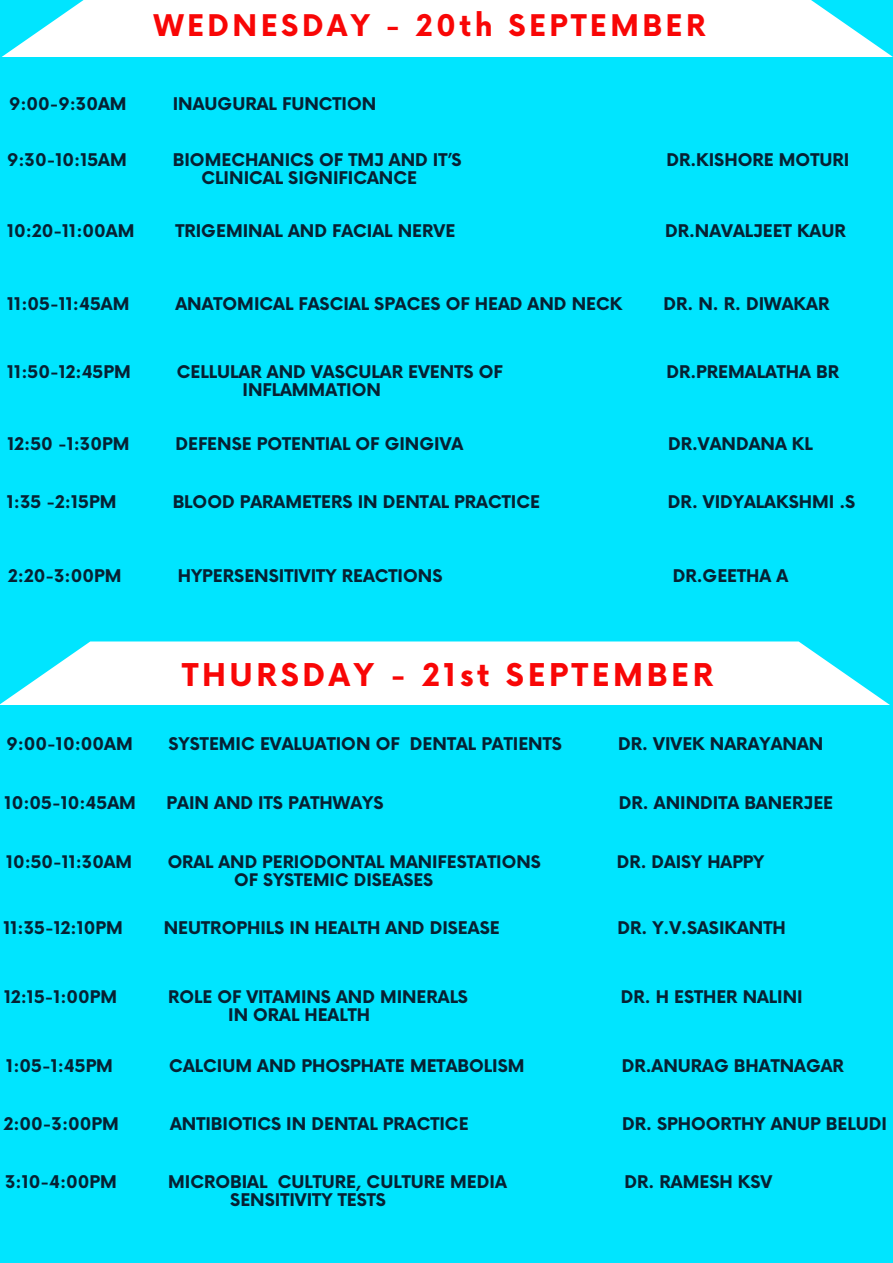
<style>
.page{position:relative;width:893px;height:1263px;background:#00e5ff}
.page>*{position:absolute;margin:0;border:0;box-sizing:border-box;transform-origin:0 0}
.t1{font:700 30.6px "Now";letter-spacing:.12em;color:#f80606}
.t2{font:700 29.1px "Now";letter-spacing:.12em;color:#f80606}
.t3{font:700 17.02px "Now";color:#062133}
.t4{font:700 16.95px "Now";color:#062133}
.t5{font:700 16.88px "Now";color:#062133}
</style>
<div class="page">
<svg style="left:1px;top:0;width:892px;height:57px;background:#e7fcff"></svg>
<svg style="left:0;top:641px;width:890px;height:64px;background:#e3fcff"></svg>
<h2 class="t2" style="left:154px;top:10px;width:553px">WEDNESDAY - 20th SEPTEMBER</h2>
<p class="t3" style="left:9px;top:94px;width:119px">9:00-9:30AM</p>
<p class="t3" style="left:173px;top:94px;width:205px">INAUGURAL FUNCTION</p>
<p class="t3" style="left:7px;top:150px;width:121px">9:30-10:15AM</p>
<p class="t3" style="left:173px;top:150px;width:290px">BIOMECHANICS OF TMJ AND IT’S</p>
<p class="t3" style="left:666px;top:150px;width:184px">DR.KISHORE MOTURI</p>
<p class="t3" style="left:202px;top:168px;width:217px">CLINICAL SIGNIFICANCE</p>
<p class="t3" style="left:7px;top:222px;width:129px">10:20-11:00AM</p>
<p class="t3" style="left:175px;top:222px;width:281px">TRIGEMINAL AND FACIAL NERVE</p>
<p class="t3" style="left:665px;top:222px;width:182px">DR.NAVALJEET KAUR</p>
<p class="t3" style="left:7px;top:295px;width:124px">11:05-11:45AM</p>
<p class="t3" style="left:175px;top:295px;width:448px">ANATOMICAL FASCIAL SPACES OF HEAD AND NECK</p>
<p class="t3" style="left:663px;top:295px;width:167px">DR. N. R. DIWAKAR</p>
<p class="t3" style="left:7px;top:363px;width:125px">11:50-12:45PM</p>
<p class="t3" style="left:177px;top:363px;width:327px">CELLULAR AND VASCULAR EVENTS OF</p>
<p class="t3" style="left:666px;top:363px;width:174px">DR.PREMALATHA BR</p>
<p class="t3" style="left:242px;top:381px;width:140px">INFLAMMATION</p>
<p class="t3" style="left:7px;top:434px;width:123px">12:50 -1:30PM</p>
<p class="t3" style="left:175px;top:434px;width:289px">DEFENSE POTENTIAL OF GINGIVA</p>
<p class="t3" style="left:668px;top:434px;width:146px">DR.VANDANA KL</p>
<p class="t3" style="left:7px;top:493px;width:111px">1:35 -2:15PM</p>
<p class="t3" style="left:173px;top:493px;width:369px">BLOOD PARAMETERS IN DENTAL PRACTICE</p>
<p class="t3" style="left:668px;top:493px;width:189px">DR. VIDYALAKSHMI .S</p>
<p class="t3" style="left:8px;top:566px;width:115px">2:20-3:00PM</p>
<p class="t3" style="left:178px;top:566px;width:266px">HYPERSENSITIVITY REACTIONS</p>
<p class="t3" style="left:673px;top:566px;width:117px">DR.GEETHA A</p>
<h1 class="t1" style="left:182px;top:658px;width:532px">THURSDAY - 21st SEPTEMBER</h1>
<p class="t3" style="left:6px;top:734px;width:128px">9:00-10:00AM</p>
<p class="t3" style="left:168px;top:734px;width:395px">SYSTEMIC EVALUATION OF DENTAL PATIENTS</p>
<p class="t3" style="left:618px;top:734px;width:207px">DR. VIVEK NARAYANAN</p>
<p class="t3" style="left:5px;top:794px;width:133px">10:05-10:45AM</p>
<p class="t3" style="left:167px;top:794px;width:218px">PAIN AND ITS PATHWAYS</p>
<p class="t3" style="left:619px;top:794px;width:216px">DR. ANINDITA BANERJEE</p>
<p class="t5" style="left:6px;top:852px;width:127px">10:50-11:30AM</p>
<p class="t5" style="left:168px;top:852px;width:374px">ORAL AND PERIODONTAL MANIFESTATIONS</p>
<p class="t5" style="left:617px;top:852px;width:149px">DR. DAISY HAPPY</p>
<p class="t5" style="left:234px;top:870px;width:200px">OF SYSTEMIC DISEASES</p>
<p class="t3" style="left:3px;top:919px;width:121px">11:35-12:10PM</p>
<p class="t3" style="left:164px;top:919px;width:337px">NEUTROPHILS IN HEALTH AND DISEASE</p>
<p class="t3" style="left:617px;top:919px;width:170px">DR. Y.V.SASIKANTH</p>
<p class="t4" style="left:4px;top:987px;width:115px">12:15-1:00PM</p>
<p class="t4" style="left:168px;top:987px;width:301px">ROLE OF VITAMINS AND MINERALS</p>
<p class="t4" style="left:621px;top:987px;width:183px">DR. H ESTHER NALINI</p>
<p class="t4" style="left:228px;top:1005px;width:143px">IN ORAL HEALTH</p>
<p class="t3" style="left:6px;top:1056px;width:108px">1:05-1:45PM</p>
<p class="t3" style="left:169px;top:1056px;width:357px">CALCIUM AND PHOSPHATE METABOLISM</p>
<p class="t3" style="left:621px;top:1056px;width:224px">DR.ANURAG BHATNAGAR</p>
<p class="t3" style="left:4px;top:1115px;width:117px">2:00-3:00PM</p>
<p class="t3" style="left:170px;top:1115px;width:300px">ANTIBIOTICS IN DENTAL PRACTICE</p>
<p class="t3" style="left:622px;top:1115px;width:266px">DR. SPHOORTHY ANUP BELUDI</p>
<p class="t3" style="left:5px;top:1173px;width:113px">3:10-4:00PM</p>
<p class="t3" style="left:168px;top:1173px;width:340px">MICROBIAL CULTURE, CULTURE MEDIA</p>
<p class="t3" style="left:624px;top:1173px;width:149px">DR. RAMESH KSV</p>
<p class="t3" style="left:230px;top:1191px;width:157px">SENSITIVITY TESTS</p>
</div>
